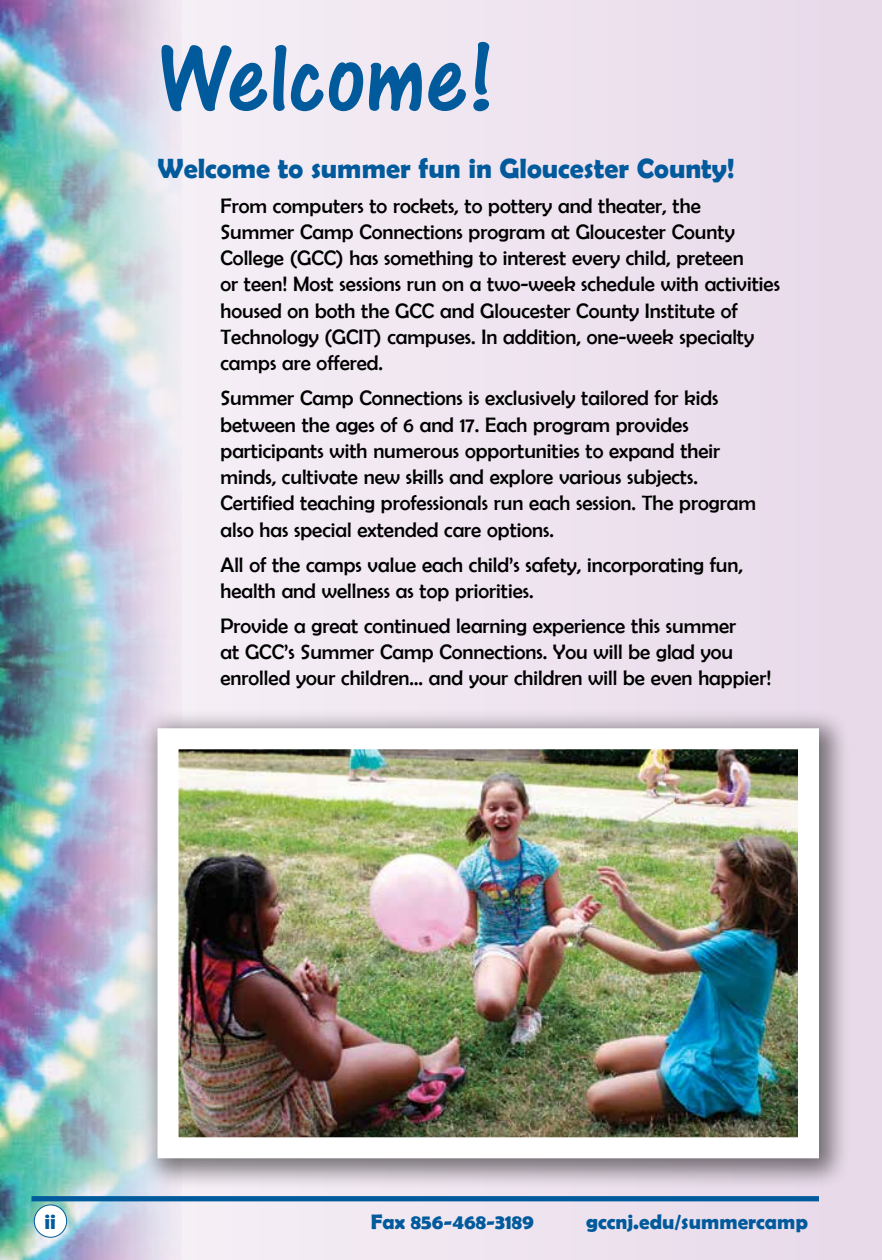
<style>
.page{position:relative;width:882px;height:1260px;background:#fff}
.page>*{position:absolute;margin:0;border:0;box-sizing:border-box;transform-origin:0 0}
.t1{font:101.5px "One Stroke Script Let Plain";color:#005a9c}
.t2{font:700 28px "Berlin Sans FB Demi";color:#005a9c}
.t3{font:21px/26.2px "Berlin Sans FB";color:#000}
.t4{font:700 21px "Berlin Sans FB Demi";color:#005a9c}
</style>
<div class="page">
<img style="left:0;top:0;width:882px;height:1260px">
<div style="left:32px;top:1196px;width:787px;height:5px;background:#005a9c"></div>
<div style="left:34px;top:1205px;width:33px;height:32px;background:#fff;border-radius:50%"></div>
<div style="left:34px;top:1205px;width:33px;height:32px;border:1px solid #005a9c;border-radius:50%"></div>
<div style="left:138px;top:709px;width:713px;height:481px;background:#000;opacity:.5"></div>
<img style="left:180px;top:750px;width:617px;height:386px">
<h1 class="t1" style="left:158px;top:19px;width:338px">Welcome!</h1>
<h2 class="t2" style="left:158px;top:152px;width:579px">Welcome to summer fun in Gloucester County!</h2>
<p class="t3" style="left:220px;top:192px;width:561px">From computers to rockets, to pottery and theater, the<br>Summer Camp Connections program at Gloucester County College (GCC) has something to interest every child, preteen<br>or teen! Most sessions run on a two-week schedule with activities housed on both the GCC and Gloucester County Institute of Technology (GCIT) campuses. In addition, one-week specialty camps are offered.</p>
<p class="t3" style="left:220px;top:385px;width:537px">Summer Camp Connections is exclusively tailored for kids between the ages of 6 and 17. Each program provides participants with numerous opportunities to expand their minds, cultivate new skills and explore various subjects.<br>Certified teaching professionals run each session. The program also has special extended care options.</p>
<p class="t3" style="left:220px;top:551px;width:524px">All of the camps value each child’s safety, incorporating fun, health and wellness as top priorities.</p>
<p class="t3" style="left:220px;top:613px;width:552px">Provide a great continued learning experience this summer<br>at GCC’s Summer Camp Connections. You will be glad you enrolled your children… and your children will be even happier!</p>
<p class="t4" style="left:44px;top:1209px;width:13px">ii</p>
<p class="t4" style="left:371px;top:1209px;width:165px">Fax 856-468-3189</p>
<p class="t4" style="left:586px;top:1209px;width:224px">gccnj.edu/summercamp</p>
</div>
